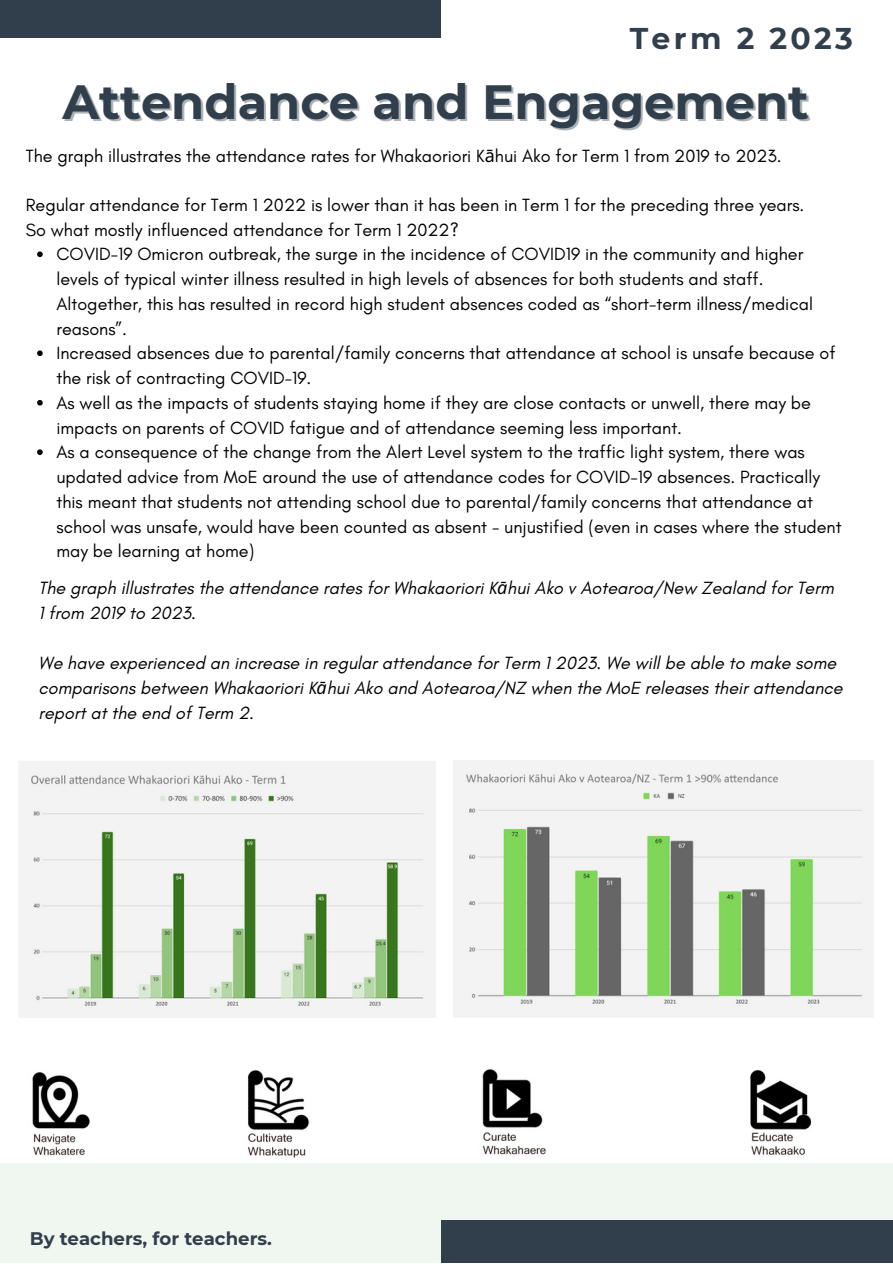
<style>
.page{position:relative;width:893px;height:1264px;background:#fff}
.page>*{position:absolute;margin:0;border:0;box-sizing:border-box;transform-origin:0 0}
.t1{font:700 48px "Montserrat";color:#313f4c}
.t2{font:700 30px "Montserrat";letter-spacing:.11em;color:#313f4c}
.t3{font:700 18.15px "Montserrat";color:#313f4c}
.t4{font:18px/24.8px "Glacial Indifference";color:#000}
.t5{font:italic 18px/25px "Glacial Indifference";color:#000}
.s1{font-family:"Noto Sans"}
</style>
<div class="page">
<div style="left:0;top:1162px;width:892px;height:100px;background:#f0f7f0"></div>
<div style="left:440px;top:1220px;width:452px;height:42px;background:#313f4c"></div>
<div style="left:0;top:0;width:440px;height:38px;background:#313f4c"></div>
<img style="left:32px;top:1072px;width:58px;height:84px">
<img style="left:247px;top:1070px;width:63px;height:88px">
<img style="left:482px;top:1069px;width:64px;height:86px">
<img style="left:750px;top:1070px;width:62px;height:85px">
<img style="left:18px;top:761px;width:417px;height:256px">
<img style="left:453px;top:760px;width:420px;height:257px">
<svg style="left:37px;top:251px;width:6px;height:6px"></svg>
<svg style="left:37px;top:350px;width:6px;height:6px"></svg>
<svg style="left:37px;top:400px;width:6px;height:5px"></svg>
<svg style="left:37px;top:449px;width:6px;height:6px"></svg>
<p class="t2" style="left:629px;top:20px;width:225px">Term 2 2023</p>
<p class="t1" style="left:63px;top:73px;width:748px">Attendance and Engagement</p>
<p class="t4" style="left:26px;top:143px;width:757px">The graph illustrates the attendance rates for Whakaoriori K<span class="s1">ā</span>hui Ako for Term 1 from 2019 to 2023.</p>
<p class="t4" style="left:26px;top:192px;width:780px">Regular attendance for Term 1 2022 is lower than it has been in Term 1 for the preceding three years.</p>
<p class="t4" style="left:26px;top:217px;width:434px">So what mostly influenced attendance for Term 1 2022?</p>
<p class="t4" style="left:56px;top:242px;width:758px">COVID-19 Omicron outbreak, the surge in the incidence of COVID19 in the community and higher levels of typical winter illness resulted in high levels of absences for both students and staff.<br>Altogether, this has resulted in record high student absences coded as “short-term illness/medical reasons”.</p>
<p class="t4" style="left:56px;top:341px;width:780px">Increased absences due to parental/family concerns that attendance at school is unsafe because of the risk of contracting COVID-19.</p>
<p class="t4" style="left:56px;top:390px;width:756px">As well as the impacts of students staying home if they are close contacts or unwell, there may be impacts on parents of COVID fatigue and of attendance seeming less important.</p>
<p class="t4" style="left:56px;top:440px;width:786px">As a consequence of the change from the Alert Level system to the traffic light system, there was updated advice from MoE around the use of attendance codes for COVID-19 absences. Practically this meant that students not attending school due to parental/family concerns that attendance at school was unsafe, would have been counted as absent - unjustified (even in cases where the student may be learning at home)</p>
<p class="t5" style="left:39px;top:575px;width:796px">The graph illustrates the attendance rates for Whakaoriori K<span class="s1">ā</span>hui Ako v Aotearoa/New Zealand for Term<br>1 from 2019 to 2023.</p>
<p class="t5" style="left:39px;top:650px;width:805px">We have experienced an increase in regular attendance for Term 1 2023. We will be able to make some comparisons between Whakaoriori K<span class="s1">ā</span>hui Ako and Aotearoa/NZ when the MoE releases their attendance report at the end of Term 2.</p>
<p class="t3" style="left:30px;top:1227px;width:243px">By teachers, for teachers.</p>
</div>
